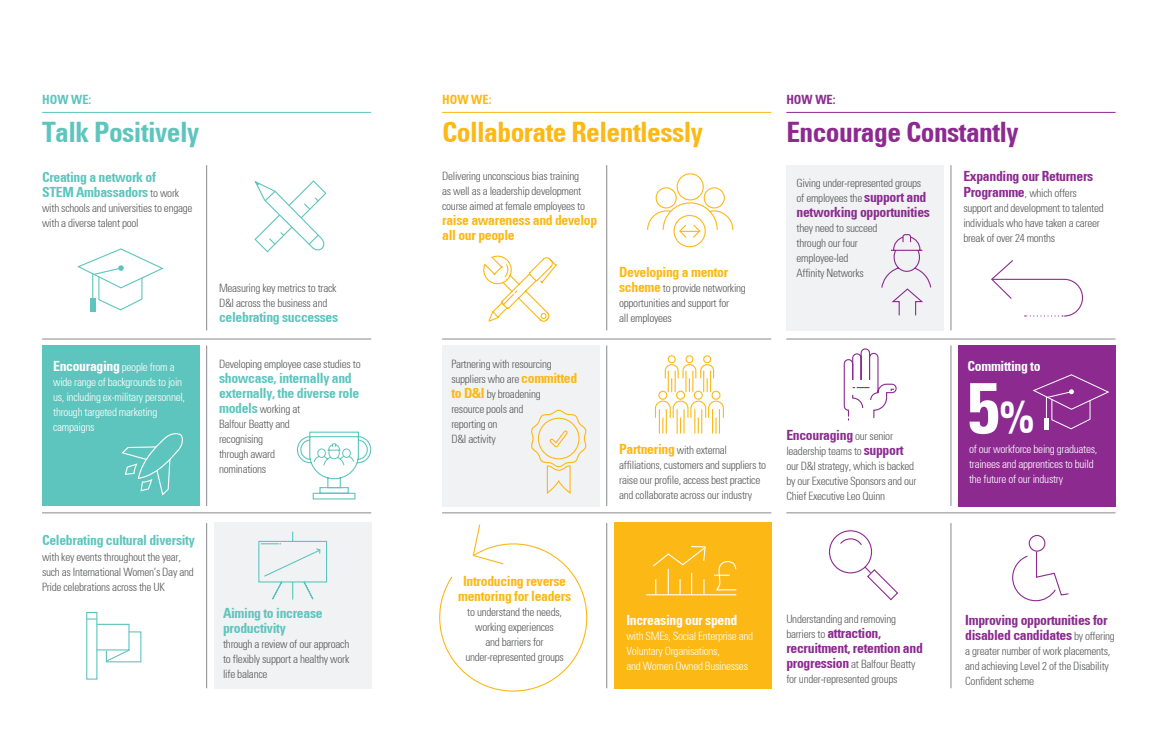
<style>
.page{position:relative;width:1151px;height:745px;background:#fff}
.page>*{position:absolute;margin:0;border:0;box-sizing:border-box;transform-origin:0 0}
.Body_text{font:700 condensed 72px "Univers";color:#fff}
.Standfirst{font:700 condensed 27.5px "Univers";letter-spacing:-.02em;color:#fcb814}
.Standfirst-2{font:700 condensed 27.5px "Univers";letter-spacing:-.02em;color:#8c2a90}
.Standfirst-3{font:700 condensed 27.5px "Univers";letter-spacing:-.02em;color:#5ec5be}
.Body_text-2{font:700 condensed 13.75px/15px "Univers";letter-spacing:-.025em;color:#5ec5be}
.Body_text-3{font:700 condensed 13.75px/15px "Univers";letter-spacing:-.025em;color:#8c2a90}
.Body_text-4{font:700 condensed 13.75px/15px "Univers";letter-spacing:-.025em;color:#fcb814}
.Body_text-5{font:700 condensed 13.75px "Univers";letter-spacing:-.025em;color:#fff}
.Standfirst-4{font:700 condensed 12.5px "Univers";color:#5ec5be}
.Standfirst-5{font:700 condensed 12.5px "Univers";color:#fcb814}
.Standfirst-6{font:700 condensed 12.5px "Univers";color:#8c2a90}
.Body_text-6{font:300 condensed 11.25px/15px "Univers";letter-spacing:-.025em;color:#57585a}
.Body_text-7{font:300 condensed 11.25px/15px "Univers";letter-spacing:-.025em;color:#fff}
.s1{font-weight:300;font-size:11.25px;color:#57585a}
.s2{font-weight:300;font-size:11.25px}
.s3{font-weight:700;font-size:13.75px;color:#5ec5be}
.s4{font-weight:700;font-size:13.75px;color:#fcb814}
.s5{font-weight:700;font-size:13.75px;color:#8c2a90}
.s6{font-size:45px}
</style>
<div class="page">
<hr style="left:42px;top:112px;width:329px;height:1px;background:#5ec5be">
<hr style="left:442px;top:112px;width:329px;height:1px;background:#fcb814">
<hr style="left:786px;top:112px;width:329px;height:1px;background:#8c2a90">
<div style="left:214px;top:522px;width:157px;height:165px;background:#f1f2f3"></div>
<div style="left:958px;top:345px;width:157px;height:161px;background:#8c2a90"></div>
<div style="left:786px;top:165px;width:157px;height:165px;background:#f1f2f3"></div>
<div style="left:442px;top:345px;width:157px;height:161px;background:#f1f2f3"></div>
<svg style="left:439px;top:524px;width:149px;height:167px"></svg>
<div style="left:614px;top:522px;width:158px;height:165px;background:#fcb814"></div>
<div style="left:86px;top:611px;width:11px;height:68px;border:1px solid #5ec5be"></div>
<svg style="left:87px;top:618px;width:55px;height:44px"></svg>
<hr style="left:206px;top:165px;width:1px;height:165px;background:#87898c">
<hr style="left:42px;top:338px;width:329px;height:1px;background:#87898c">
<hr style="left:42px;top:512px;width:329px;height:1px;background:#87898c">
<hr style="left:206px;top:345px;width:1px;height:160px;background:#87898c">
<hr style="left:206px;top:522px;width:1px;height:165px;background:#87898c">
<div style="left:42px;top:345px;width:157px;height:160px;background:#5ec5be"></div>
<div style="left:829px;top:530px;width:43px;height:43px;border:1px solid #8c2a90;border-radius:50%"></div>
<svg style="left:863px;top:565px;width:35px;height:35px"></svg>
<svg style="left:840px;top:538px;width:22px;height:7px"></svg>
<svg style="left:296px;top:431px;width:76px;height:68px"></svg>
<hr style="left:606px;top:165px;width:1px;height:165px;background:#87898c">
<hr style="left:442px;top:338px;width:329px;height:1px;background:#87898c">
<hr style="left:442px;top:512px;width:329px;height:1px;background:#87898c">
<hr style="left:606px;top:345px;width:1px;height:160px;background:#87898c">
<hr style="left:606px;top:522px;width:1px;height:165px;background:#87898c">
<hr style="left:950px;top:165px;width:1px;height:165px;background:#87898c">
<hr style="left:786px;top:338px;width:329px;height:1px;background:#87898c">
<hr style="left:786px;top:512px;width:329px;height:1px;background:#87898c">
<hr style="left:950px;top:345px;width:1px;height:160px;background:#87898c">
<hr style="left:950px;top:522px;width:1px;height:165px;background:#87898c">
<svg style="left:258px;top:531px;width:70px;height:69px"></svg>
<hr style="left:646px;top:594px;width:90px;height:1px;background:#fff">
<svg style="left:653px;top:546px;width:53px;height:48px"></svg>
<svg style="left:714px;top:561px;width:23px;height:29px"></svg>
<svg style="left:483px;top:255px;width:74px;height:67px"></svg>
<div style="left:673px;top:215px;width:33px;height:32px;border:1px solid #fcb814;border-radius:50%"></div>
<svg style="left:647px;top:173px;width:87px;height:65px"></svg>
<svg style="left:531px;top:409px;width:56px;height:84px"></svg>
<svg style="left:654px;top:355px;width:70px;height:79px"></svg>
<svg style="left:881px;top:234px;width:51px;height:82px"></svg>
<svg style="left:843px;top:348px;width:54px;height:73px"></svg>
<svg style="left:991px;top:260px;width:92px;height:57px"></svg>
<div style="left:1028px;top:534px;width:17px;height:17px;border:1px solid #8c2a90;border-radius:50%"></div>
<svg style="left:1012px;top:550px;width:57px;height:51px"></svg>
<svg style="left:77px;top:248px;width:87px;height:63px"></svg>
<div style="left:90px;top:297px;width:5px;height:14px;background:#5ec5be"></div>
<svg style="left:1032px;top:374px;width:77px;height:55px"></svg>
<div style="left:1044px;top:418px;width:5px;height:11px;background:#fff"></div>
<svg style="left:121px;top:433px;width:62px;height:63px"></svg>
<svg style="left:254px;top:180px;width:73px;height:73px"></svg>
<p class="Standfirst-4" style="left:42px;top:92px;width:51px">HOW WE:</p>
<p class="Standfirst-3" style="left:42px;top:115px;width:159px">Talk Positively</p>
<p class="Body_text-2" style="left:42px;top:170px;width:139px">Creating a network of<br>STEM Ambassadors <span class="s1">to work</span></p>
<p class="Body_text-6" style="left:42px;top:201px;width:152px">with schools and universities to engage with a diverse talent pool</p>
<p class="Body_text-5" style="left:53px;top:357px;width:123px">Encouraging <span class="s2">people from a</span></p>
<p class="Body_text-7" style="left:53px;top:374px;width:133px">wide range of backgrounds to join us, including ex-military personnel, through targeted marketing campaigns</p>
<p class="Body_text-6" style="left:219px;top:280px;width:119px">Measuring key metrics to track<br>D&amp;I across the business and</p>
<p class="Body_text-2" style="left:219px;top:309px;width:121px">celebrating successes</p>
<p class="Body_text-6" style="left:219px;top:356px;width:143px">Developing employee case studies to</p>
<p class="Body_text-2" style="left:219px;top:370px;width:142px">showcase, internally and externally, the diverse role</p>
<p class="Body_text-6" style="left:219px;top:401px;width:83px"><span class="s3">models</span> working at<br>Balfour Beatty and recognising<br>through award nominations</p>
<p class="Body_text-2" style="left:42px;top:532px;width:154px">Celebrating cultural diversity</p>
<p class="Body_text-6" style="left:42px;top:548px;width:153px">with key events throughout the year, such as International Women’s Day and<br>Pride celebrations across the UK</p>
<p class="Body_text-2" style="left:223px;top:605px;width:101px">Aiming to increase productivity</p>
<p class="Body_text-6" style="left:223px;top:636px;width:128px;text-align:justify">through a review of our approach to flexibly support a healthy work life balance</p>
<p class="Standfirst-5" style="left:442px;top:92px;width:51px">HOW WE:</p>
<p class="Standfirst" style="left:442px;top:115px;width:262px">Collaborate Relentlessly</p>
<p class="Body_text-6" style="left:442px;top:168px;width:144px">Delivering unconscious bias training as well as a leadership development course aimed at female employees to</p>
<p class="Body_text-4" style="left:442px;top:212px;width:157px">raise awareness and develop all our people</p>
<p class="Body_text-6" style="left:451px;top:356px;width:127px">Partnering with resourcing suppliers who are <span class="s4">committed to D&amp;I</span> by broadening<br>resource pools and<br>reporting on<br>D&amp;I activity</p>
<p class="Body_text-4" style="left:619px;top:264px;width:111px">Developing a mentor</p>
<p class="Body_text-6" style="left:619px;top:280px;width:128px"><span class="s4">scheme</span> to provide networking opportunities and support for<br>all employees</p>
<p class="Body_text-6" style="left:619px;top:442px;width:149px"><span class="s4">Partnering</span> with external affiliations, customers and suppliers to raise our profile, access best practice and collaborate across our industry</p>
<p class="Standfirst-6" style="left:786px;top:92px;width:51px">HOW WE:</p>
<p class="Standfirst-2" style="left:786px;top:115px;width:234px">Encourage Constantly</p>
<p class="Body_text-6" style="left:796px;top:175px;width:131px">Giving under-represented groups of employees the <span class="s5">support and</span></p>
<p class="Body_text-3" style="left:796px;top:204px;width:135px">networking opportunities</p>
<p class="Body_text-6" style="left:796px;top:220px;width:82px">they need to succeed through our four employee-led<br>Affinity Networks</p>
<p class="Body_text-3" style="left:786px;top:427px;width:108px">Encouraging <span class="s1">our senior</span></p>
<p class="Body_text-6" style="left:786px;top:443px;width:132px">leadership teams to <span class="s5">support </span>our D&amp;I strategy, which is backed by our Executive Sponsors and our<br>Chief Executive Leo Quinn</p>
<p class="Body_text-3" style="left:963px;top:169px;width:131px">Expanding our Returners</p>
<p class="Body_text-6" style="left:963px;top:185px;width:142px"><span class="s5">Programme</span>, which offers support and development to talented individuals who have taken a career break of over 24 months</p>
<p class="Body_text-5" style="left:967px;top:357px;width:75px">Committing to</p>
<p class="Body_text" style="left:967px;top:363px;width:68px">5<span class="s6">%</span></p>
<p class="Body_text-7" style="left:969px;top:441px;width:130px">of our workforce being graduates, trainees and apprentices to build the future of our industry</p>
<p class="Body_text-4" style="left:458px;top:572px;width:115px;text-align:center">Introducing reverse mentoring for leaders</p>
<p class="Body_text-6" style="left:465px;top:603px;width:100px;text-align:center">to understand the needs, working experiences<br>and barriers for under-represented groups</p>
<p class="Body_text-5" style="left:626px;top:611px;width:113px">Increasing our spend</p>
<p class="Body_text-7" style="left:626px;top:628px;width:128px">with SMEs, Social Enterprise and<br>Voluntary Organisations,<br>and Women Owned Businesses</p>
<p class="Body_text-6" style="left:786px;top:610px;width:111px">Understanding and removing</p>
<p class="Body_text-3" style="left:786px;top:624px;width:138px"><span class="s1">barriers to</span> attraction, recruitment, retention and</p>
<p class="Body_text-6" style="left:786px;top:655px;width:131px"><span class="s5">progression</span> at Balfour Beatty for under-represented groups</p>
<p class="Body_text-3" style="left:965px;top:612px;width:151px">Improving opportunities for disabled candidates <span class="s1">by offering</span></p>
<p class="Body_text-6" style="left:965px;top:643px;width:147px">a greater number of work placements, and achieving Level 2 of the Disability<br>Confident scheme</p>
</div>
